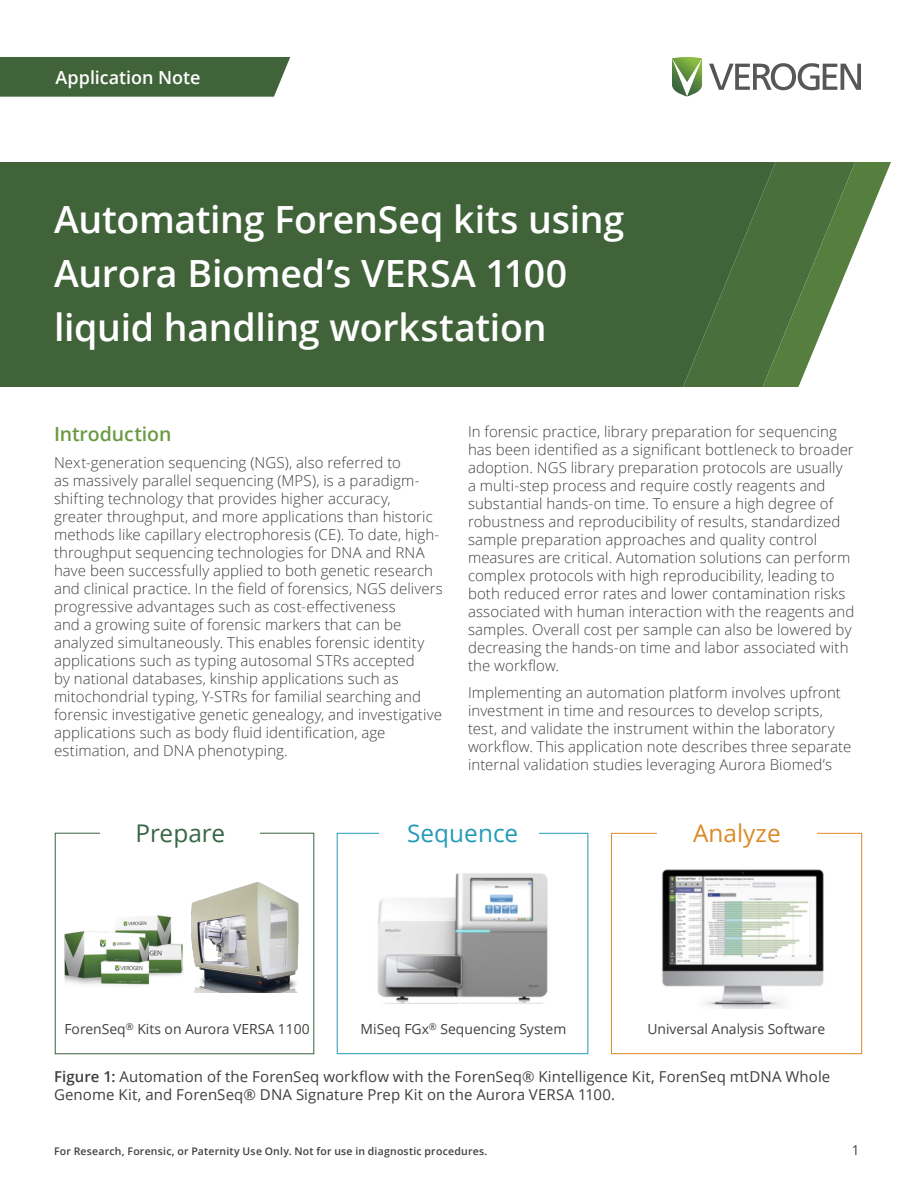
<style>
.page{position:relative;width:918px;height:1188px;background:#fff}
.page>*{position:absolute;margin:0;border:0;box-sizing:border-box;transform-origin:0 0}
.t1{font:600 37.5px/54px "Open Sans";letter-spacing:-.01em;color:#fff}
.t2{font:24.3px "Open Sans";color:#249bb7}
.t3{font:24.3px "Open Sans";color:#db8a27}
.t4{font:24.3px "Open Sans";color:#376546}
.section-heading-1{font:600 19.5px "Open Sans";letter-spacing:-.005em;color:#6b9a43}
.t5{font:600 18px "Open Sans";letter-spacing:-.005em;color:#fff}
.body-copy{font:300 15px/18px "Open Sans";letter-spacing:.005em;color:#3e403e}
.figure-caption{font:15px/18px "Open Sans";letter-spacing:.005em;color:#3e403e}
.t6{font:13.95px "Open Sans";color:#3e403e}
.t7{font:13.5px "Open Sans";color:#3e403e}
.t8{font:600 10.5px "Open Sans";letter-spacing:.02em;color:#3e403e}
.s1{font-weight:600}
</style>
<div class="page">
<svg style="left:776px;top:162px;width:115px;height:225px"></svg>
<div style="left:0;top:162px;width:776px;height:225px;background:#406339"></div>
<svg style="left:709px;top:63px;width:152px;height:27px"></svg>
<svg style="left:672px;top:57px;width:30px;height:39px"></svg>
<div style="left:0;top:57px;width:290px;height:40px;background:#406339"></div>
<div style="left:337px;top:833px;width:251px;height:221px;border:1px solid #249bb7"></div>
<div style="left:379px;top:819px;width:160px;height:31px;background:#fff"></div>
<div style="left:611px;top:833px;width:251px;height:221px;border:1px solid #db8a27"></div>
<div style="left:657px;top:819px;width:160px;height:31px;background:#fff"></div>
<div style="left:55px;top:833px;width:259px;height:221px;border:1px solid #38613e"></div>
<div style="left:100px;top:819px;width:160px;height:31px;background:#fff"></div>
<img style="left:191px;top:882px;width:108px;height:111px">
<img style="left:64px;top:915px;width:120px;height:71px">
<img style="left:377px;top:873px;width:171px;height:130px">
<img style="left:662px;top:869px;width:162px;height:140px">
<p class="t5" style="left:56px;top:65px;width:147px">Application Note</p>
<h1 class="t1" style="left:54px;top:192px;width:572px">Automating ForenSeq kits using<br>Aurora Biomed’s VERSA 1100 liquid handling workstation</h1>
<p class="section-heading-1" style="left:54px;top:420px;width:119px">Introduction</p>
<p class="body-copy" style="left:54px;top:453px;width:390px">Next-generation sequencing (NGS), also referred to<br>as massively parallel sequencing (MPS), is a paradigm&shy;shifting technology that provides higher accuracy, greater throughput, and more applications than historic methods like capillary electrophoresis (CE). To date, high&shy;throughput sequencing technologies for DNA and RNA have been successfully applied to both genetic research and clinical practice. In the field of forensics, NGS delivers progressive advantages such as cost-effectiveness<br>and a growing suite of forensic markers that can be analyzed simultaneously. This enables forensic identity applications such as typing autosomal STRs accepted<br>by national databases, kinship applications such as mitochondrial typing, Y-STRs for familial searching and forensic investigative genetic genealogy, and investigative applications such as body fluid identification, age estimation, and DNA phenotyping.</p>
<p class="body-copy" style="left:468px;top:423px;width:388px">In forensic practice, library preparation for sequencing has been identified as a significant bottleneck to broader adoption. NGS library preparation protocols are usually a multi-step process and require costly reagents and substantial hands-on time. To ensure a high degree of robustness and reproducibility of results, standardized sample preparation approaches and quality control measures are critical. Automation solutions can perform complex protocols with high reproducibility, leading to both reduced error rates and lower contamination risks associated with human interaction with the reagents and samples. Overall cost per sample can also be lowered by decreasing the hands-on time and labor associated with the workflow.</p>
<p class="body-copy" style="left:468px;top:683px;width:385px">Implementing an automation platform involves upfront investment in time and resources to develop scripts, test, and validate the instrument within the laboratory workflow. This application note describes three separate internal validation studies leveraging Aurora Biomed’s</p>
<p class="t4" style="left:135px;top:816px;width:91px">Prepare</p>
<p class="t2" style="left:407px;top:816px;width:113px">Sequence</p>
<p class="t6" style="left:64px;top:1019px;width:247px">ForenSeq<sup>®</sup> Kits on Aurora VERSA 1100</p>
<p class="t6" style="left:361px;top:1019px;width:207px">MiSeq FGx<sup>®</sup> Sequencing System</p>
<p class="t3" style="left:693px;top:816px;width:89px">Analyze</p>
<p class="t6" style="left:647px;top:1019px;width:179px">Universal Analysis Software</p>
<p class="figure-caption" style="left:54px;top:1068px;width:778px"><span class="s1">Figure 1:</span> Automation of the ForenSeq workflow with the ForenSeq® Kintelligence Kit, ForenSeq mtDNA Whole<br>Genome Kit, and ForenSeq® DNA Signature Prep Kit on the Aurora VERSA 1100.</p>
<p class="t8" style="left:54px;top:1144px;width:435px">For Research, Forensic, or Paternity Use Only. Not for use in diagnostic procedures.</p>
<p class="t7" style="left:852px;top:1141px;width:9px">1</p>
</div>
